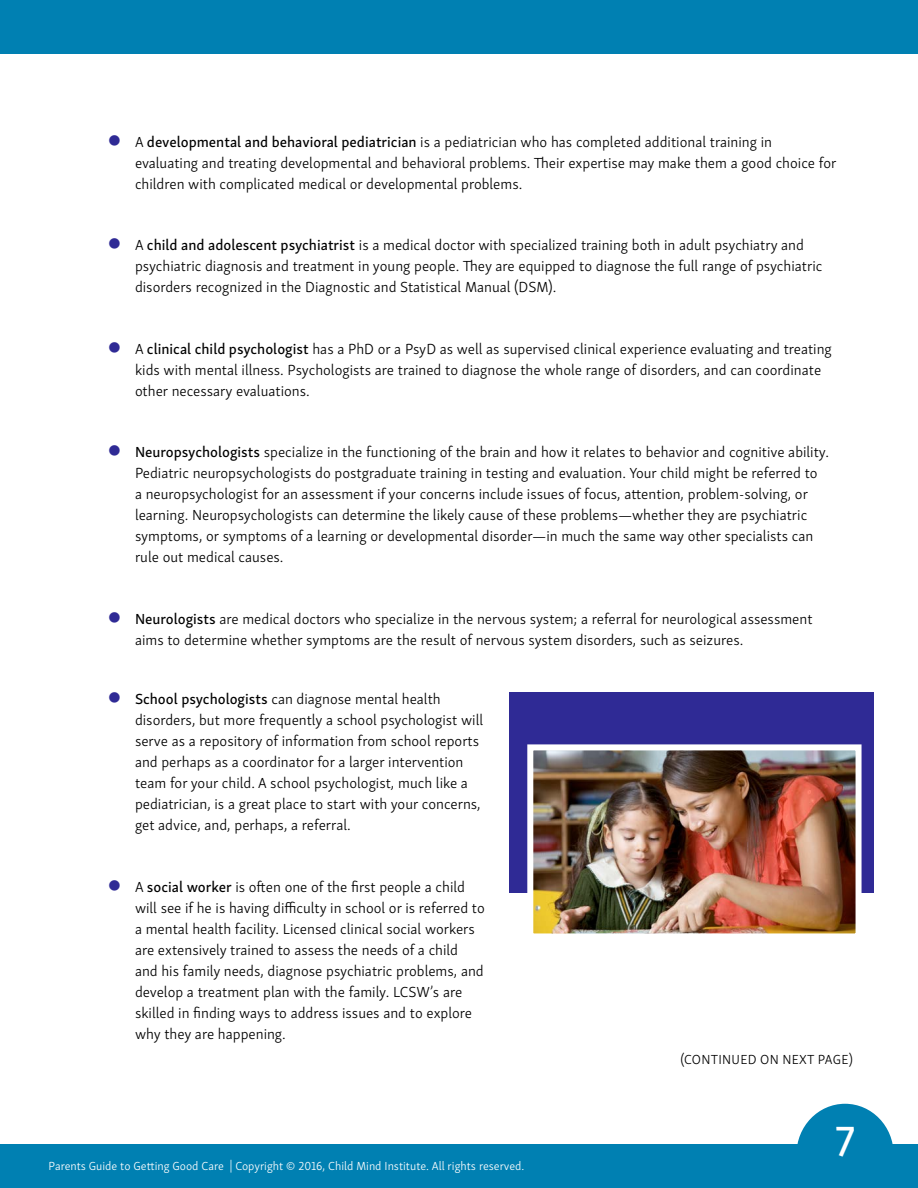
<style>
.page{position:relative;width:918px;height:1188px;background:#fff}
.page>*{position:absolute;margin:0;border:0;box-sizing:border-box;transform-origin:0 0}
.t1{font:43.5px "Skolar Sans Latn Me";color:#fff}
.t2{font:300 15px/21px "Skolar Sans Latn";color:#000}
.t3{font:300 13.5px "Skolar Sans Latn";letter-spacing:.02em;color:#000}
.t4{font:300 12px "Skolar Sans Latn";color:#fff}
.s1{color:#2f2a95}
.s2{font-family:"Skolar Sans Latn Me";font-weight:400}
</style>
<div class="page">
<div style="left:0;top:0;width:918px;height:54px;background:#0080b2"></div>
<div style="left:0;top:1145px;width:918px;height:43px;background:#0080b2"></div>
<svg style="left:796px;top:1104px;width:98px;height:41px"></svg>
<div style="left:509px;top:693px;width:365px;height:200px;background:#2f2a95"></div>
<img style="left:534px;top:751px;width:321px;height:181px">
<div style="left:527px;top:744px;width:335px;height:195px;border:6px solid #fff"></div>
<p class="t2" style="left:135px;top:130px;width:703px;text-indent:-27px"><span class="s1">●</span> A <span class="s2">developmental and behavioral pediatrician</span> is a pediatrician who has completed additional training in evaluating and treating developmental and behavioral problems. Their expertise may make them a good choice for children with complicated medical or developmental problems.</p>
<p class="t2" style="left:135px;top:234px;width:689px;text-indent:-27px"><span class="s1">●</span> A <span class="s2">child and adolescent psychiatrist</span> is a medical doctor with specialized training both in adult psychiatry and psychiatric diagnosis and treatment in young people. They are equipped to diagnose the full range of psychiatric disorders recognized in the Diagnostic and Statistical Manual (DSM).</p>
<p class="t2" style="left:135px;top:337px;width:698px;text-indent:-27px"><span class="s1">●</span> A <span class="s2">clinical child psychologist</span> has a PhD or a PsyD as well as supervised clinical experience evaluating and treating kids with mental illness. Psychologists are trained to diagnose the whole range of disorders, and can coordinate other necessary evaluations.</p>
<p class="t2" style="left:135px;top:441px;width:695px;text-indent:-27px"><span class="s1">●</span> <span class="s2">Neuropsychologists</span> specialize in the functioning of the brain and how it relates to behavior and cognitive ability.<br>Pediatric neuropsychologists do postgraduate training in testing and evaluation. Your child might be referred to<br>a neuropsychologist for an assessment if your concerns include issues of focus, attention, problem-solving, or learning. Neuropsychologists can determine the likely cause of these problems—whether they are psychiatric symptoms, or symptoms of a learning or developmental disorder—in much the same way other specialists can rule out medical causes.</p>
<p class="t2" style="left:135px;top:607px;width:679px;text-indent:-27px"><span class="s1">●</span> <span class="s2">Neurologists</span> are medical doctors who specialize in the nervous system; a referral for neurological assessment aims to determine whether symptoms are the result of nervous system disorders, such as seizures.</p>
<p class="t2" style="left:135px;top:688px;width:350px;text-indent:-27px"><span class="s1">●</span> <span class="s2">School psychologists</span> can diagnose mental health disorders, but more frequently a school psychologist will serve as a repository of information from school reports and perhaps as a coordinator for a larger intervention team for your child. A school psychologist, much like a pediatrician, is a great place to start with your concerns, get advice, and, perhaps, a referral.</p>
<p class="t2" style="left:135px;top:875px;width:351px;text-indent:-27px"><span class="s1">●</span> A <span class="s2">social worker</span> is often one of the first people a child will see if he is having difficulty in school or is referred to a mental health facility. Licensed clinical social workers are extensively trained to assess the needs of a child<br>and his family needs, diagnose psychiatric problems, and develop a treatment plan with the family. LCSW’s are skilled in finding ways to address issues and to explore why they are happening.</p>
<p class="t4" style="left:49px;top:1157px;width:477px">Parents Guide to Getting Good Care | Copyright © 2016, Child Mind Institute. All rights reserved.</p>
<p class="t3" style="left:680px;top:1050px;width:174px">(CONTINUED ON NEXT PAGE)</p>
<h1 class="t1" style="left:835px;top:1107px;width:22px">7</h1>
</div>
